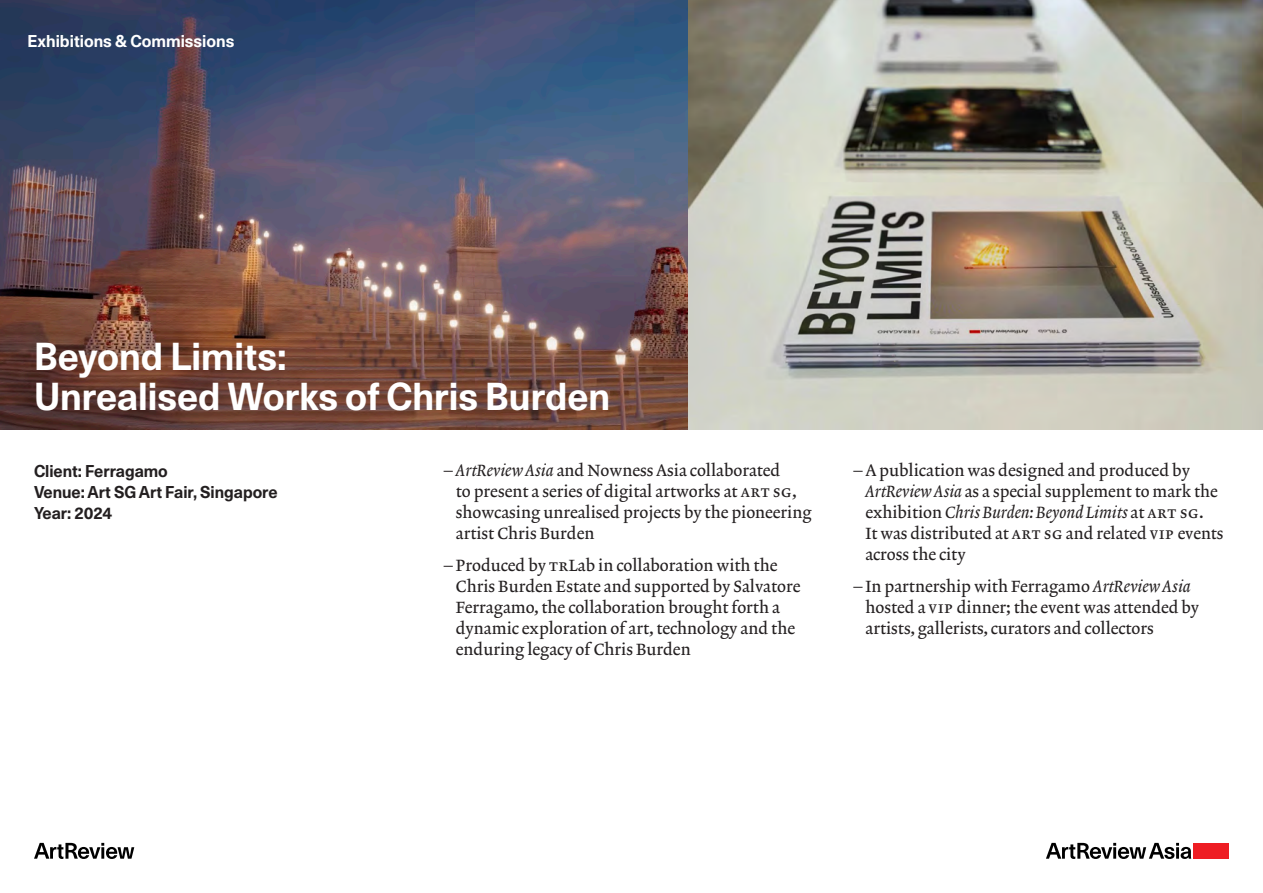
<style>
.page{position:relative;width:1263px;height:893px;background:#fff}
.page>*{position:absolute;margin:0;border:0;box-sizing:border-box;transform-origin:0 0}
.Pull_Quote_3___12_5___TO_USE_WITH_2_COL_{font:700 37.5px "Unica 77 LL";color:#fff}
.Text___1_col___10_25pts___ragged{font:16.5px/21px "Lexicon No 2 Roman A";color:#231f20}
.Proposal_text_no_indent{font:700 16.5px "Unica 77 LL";color:#231f20}
.Pull_Quote_3___12_5___TO_USE_WITH_2_COL_-2{font:700 16.5px "Unica 77 LL";color:#fff}
.s1{font-family:"Lexicon No 2 Italic A"}
</style>
<div class="page">
<img style="left:0;top:0;width:689px;height:429px">
<img style="left:689px;top:0;width:573px;height:429px">
<svg style="left:1046px;top:843px;width:145px;height:16px"></svg>
<svg style="left:34px;top:843px;width:100px;height:16px"></svg>
<div style="left:1194px;top:843px;width:35px;height:16px;background:#ee1d23"></div>
<p class="Pull_Quote_3___12_5___TO_USE_WITH_2_COL_-2" style="left:28px;top:29px;width:208px">Exhibitions &amp; Commissions</p>
<p class="Pull_Quote_3___12_5___TO_USE_WITH_2_COL_" style="left:34px;top:329px;width:254px">Beyond Limits:</p>
<p class="Pull_Quote_3___12_5___TO_USE_WITH_2_COL_" style="left:34px;top:369px;width:577px">Unrealised Works of Chris Burden</p>
<p class="Proposal_text_no_indent" style="left:34px;top:459px;width:135px">Client: Ferragamo</p>
<p class="Proposal_text_no_indent" style="left:34px;top:480px;width:245px">Venue: Art SG Art Fair, Singapore</p>
<p class="Proposal_text_no_indent" style="left:34px;top:501px;width:80px">Year: 2024</p>
<p class="Text___1_col___10_25pts___ragged" style="left:456px;top:461px;width:357px;text-indent:-12px">– <span class="s1">ArtReview Asia</span> and Nowness Asia collaborated<br>to present a series of digital artworks at ART SG, showcasing unrealised projects by the pioneering artist Chris Burden</p>
<p class="Text___1_col___10_25pts___ragged" style="left:456px;top:555px;width:346px;text-indent:-12px">– Produced by TRLab in collaboration with the Chris Burden Estate and supported by Salvatore Ferragamo, the collaboration brought forth a dynamic exploration of art, technology and the enduring legacy of Chris Burden</p>
<p class="Text___1_col___10_25pts___ragged" style="left:865px;top:461px;width:360px;text-indent:-12px">– A publication was designed and produced by <span class="s1">ArtReview Asia</span> as a special supplement to mark the exhibition <span class="s1">Chris Burden: Beyond Limits</span> at ART SG.<br>It was distributed at ART SG and related VIP events across the city</p>
<p class="Text___1_col___10_25pts___ragged" style="left:865px;top:576px;width:335px;text-indent:-12px">– In partnership with Ferragamo <span class="s1">ArtReview Asia </span>hosted a VIP dinner; the event was attended by artists, gallerists, curators and collectors</p>
</div>
